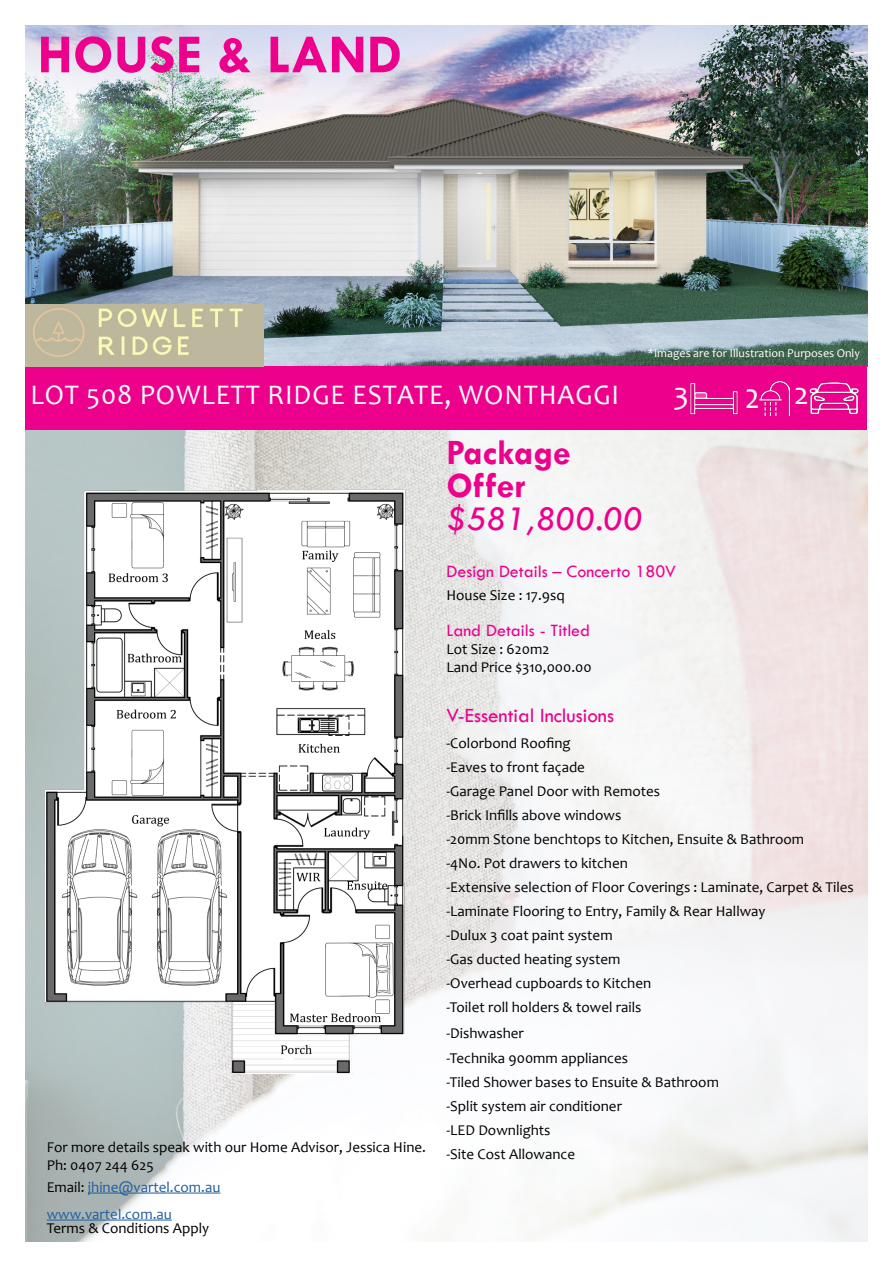
<style>
.page{position:relative;width:893px;height:1263px;background:#fff}
.page>*{position:absolute;margin:0;border:0;box-sizing:border-box;transform-origin:0 0}
.t1{font:700 55.5px "Tw Cen";color:#ec008c}
.t2{font:36.45px "Candara";color:#fff;scale:.86 1}
.t3{font:700 36px/33px "Tw Cen";color:#ec008c}
.t4{font:italic 36px "Tw Cen";color:#ec008c}
.t5{font:31.5px "Candara";color:#fff}
.t6{font:28.5px "Candara";letter-spacing:.03em;color:#fff}
.t7{font:21px "Tw Cen";color:#ec008c}
.t8{font:18px "Tw Cen";color:#ec008c}
.t9{font:15px/24px "Candara";color:#000}
.t10{font:15px/27px "Candara";color:#215e9e}
.t11{font:12px "Candara";color:#fff}
.s1{font-size:31.5px}
.s2{color:#000}
</style>
<div class="page">
<img style="left:26px;top:430px;width:841px;height:811px">
<img style="left:26px;top:26px;width:841px;height:340px">
<div style="left:26px;top:366px;width:841px;height:64px;background:#ec008c"></div>
<img style="left:690px;top:383px;width:48px;height:32px">
<img style="left:809px;top:382px;width:50px;height:33px">
<img style="left:759px;top:381px;width:30px;height:34px">
<hr style="left:88px;top:1193px;width:132px;height:1px;background:#215e9e">
<hr style="left:47px;top:1220px;width:125px;height:1px;background:#215e9e">
<img style="left:45px;top:488px;width:361px;height:586px">
<img style="left:26px;top:304px;width:237px;height:62px">
<h1 class="t1" style="left:38px;top:21px;width:366px">HOUSE &amp; LAND</h1>
<h3 class="t6" style="left:30px;top:377px;width:590px">LOT 508 POWLETT RIDGE ESTATE, WONTHAGGI</h3>
<p class="t11" style="left:648px;top:346px;width:214px">*Images are for Illustration Purposes Only</p>
<h3 class="t5" style="left:674px;top:374px;width:17px">3</h3>
<h2 class="t2" style="left:745px;top:373px;width:76px">2 <span class="s1">2</span></h2>
<p class="t9" style="left:47px;top:1137px;width:381px;line-height:18px">For more details speak with our Home Advisor, Jessica Hine.<br>Ph: 0407 244 625</p>
<p class="t10" style="left:47px;top:1173px;width:175px"><span class="s2">Email:</span> jhine@vartel.com.au www.vartel.com.au</p>
<p class="t9" style="left:47px;top:1215px;width:164px">Terms &amp; Conditions Apply</p>
<h3 class="t3" style="left:446px;top:435px;width:126px">Package<br>Offer</h3>
<h3 class="t4" style="left:446px;top:497px;width:198px">$581,800.00</h3>
<p class="t8" style="left:446px;top:561px;width:231px">Design Details – Concerto 180V</p>
<p class="t9" style="left:446px;top:583px;width:120px">House Size : 17.9sq</p>
<p class="t8" style="left:446px;top:619px;width:145px">Land Details - Titled</p>
<p class="t9" style="left:446px;top:640px;width:147px;line-height:18px">Lot Size : 620m2<br>Land Price $310,000.00</p>
<h3 class="t7" style="left:446px;top:703px;width:169px">V-Essential Inclusions</h3>
<p class="t9" style="left:446px;top:731px;width:409px">-Colorbond Roofing<br>-Eaves to front façade<br>-Garage Panel Door with Remotes<br>-Brick Infills above windows<br>-20mm Stone benchtops to Kitchen, Ensuite &amp; Bathroom<br>-4No. Pot drawers to kitchen<br>-Extensive selection of Floor Coverings : Laminate, Carpet &amp; Tiles -Laminate Flooring to Entry, Family &amp; Rear Hallway<br>-Dulux 3 coat paint system<br>-Gas ducted heating system<br>-Overhead cupboards to Kitchen<br>-Toilet roll holders &amp; towel rails</p>
<p class="t9" style="left:446px;top:1020px;width:183px;line-height:25.5px">-Dishwasher<br>-Technika 900mm appliances</p>
<p class="t9" style="left:446px;top:1070px;width:274px">-Tiled Shower bases to Ensuite &amp; Bathroom -Split system air conditioner<br>-LED Downlights<br>-Site Cost Allowance</p>
</div>
